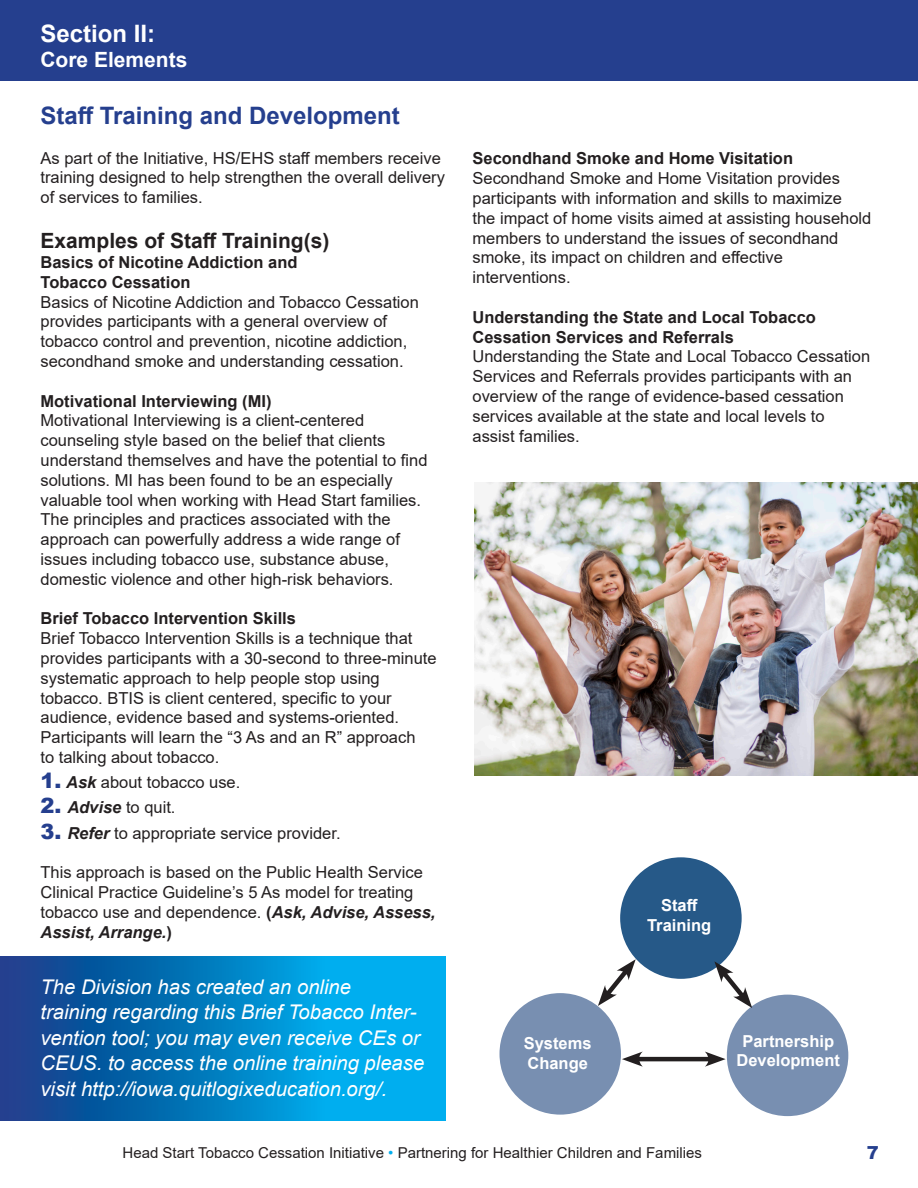
<style>
.page{position:relative;width:918px;height:1188px;background:#fff}
.page>*{position:absolute;margin:0;border:0;box-sizing:border-box;transform-origin:0 0}
.t1{font:700 24px "Arial";color:#253f8e}
.t2{font:700 24px "Arial";color:#fff}
.t3{font:700 21px "Arial";color:#231f20}
.t4{font:700 21px "Arial";color:#fff}
.t5{font:italic 20.25px/25.5px "Arial";color:#fff}
.t6{font:900 18px "Arial";color:#253f8e}
.t7{font:16.5px/19.8px "Arial";color:#231f20}
.t8{font:700 16.5px/19.8px "Arial";color:#231f20}
.t9{font:700 16.5px/19.8px "Arial";color:#fff;text-align:center}
.t10{font:15px "Arial";color:#231f20}
.s1{font-weight:900;font-size:21px;color:#253f8e}
.s2{font-weight:700;font-style:italic}
.s3{font-weight:700}
.s4{font-size:21px}
.s5{color:#00aeef}
</style>
<div class="page">
<div style="left:0;top:0;width:918px;height:81px;background:#253f8e"></div>
<svg style="left:0;top:957px;width:446px;height:163px;background:#047fc3"></svg>
<div style="left:620px;top:857px;width:122px;height:122px;background:#265988;border-radius:50%"></div>
<div style="left:500px;top:993px;width:121px;height:122px;background:#788fb1;border-radius:50%"></div>
<div style="left:727px;top:995px;width:121px;height:121px;background:#788fb1;border-radius:50%"></div>
<hr style="left:635px;top:1057px;width:78px;height:4px;background:#231f20">
<svg style="left:622px;top:1052px;width:21px;height:15px"></svg>
<svg style="left:705px;top:1052px;width:21px;height:15px"></svg>
<svg style="left:598px;top:959px;width:38px;height:47px"></svg>
<svg style="left:714px;top:961px;width:38px;height:47px"></svg>
<img style="left:474px;top:482px;width:444px;height:293px">
<h1 class="t2" style="left:40px;top:17px;width:116px">Section II:</h1>
<p class="t4" style="left:40px;top:45px;width:149px">Core Elements</p>
<h1 class="t1" style="left:40px;top:99px;width:361px">Staff Training and Development</h1>
<p class="t7" style="left:40px;top:148px;width:406px">As part of the Initiative, HS/EHS staff members receive training designed to help strengthen the overall delivery of services to families.</p>
<p class="t3" style="left:40px;top:226px;width:290px">Examples of Staff Training(s)</p>
<p class="t8" style="left:40px;top:252px;width:259px">Basics of Nicotine Addiction and<br>Tobacco Cessation</p>
<p class="t7" style="left:40px;top:292px;width:380px">Basics of Nicotine Addiction and Tobacco Cessation provides participants with a general overview of tobacco control and prevention, nicotine addiction, secondhand smoke and understanding cessation.</p>
<p class="t8" style="left:40px;top:391px;width:233px">Motivational Interviewing (MI)</p>
<p class="t7" style="left:40px;top:411px;width:389px">Motivational Interviewing is a client-centered counseling style based on the belief that clients understand themselves and have the potential to find solutions. MI has been found to be an especially valuable tool when working with Head Start families.<br>The principles and practices associated with the approach can powerfully address a wide range of issues including tobacco use, substance abuse, domestic violence and other high-risk behaviors.</p>
<p class="t8" style="left:40px;top:609px;width:257px">Brief Tobacco Intervention Skills</p>
<p class="t7" style="left:40px;top:628px;width:398px">Brief Tobacco Intervention Skills is a technique that provides participants with a 30-second to three-minute systematic approach to help people stop using tobacco. BTIS is client centered, specific to your audience, evidence based and systems-oriented.<br>Participants will learn the “3 As and an R” approach<br>to talking about tobacco.</p>
<p class="t7" style="left:40px;top:772px;width:201px"><span class="s1">1.</span> <span class="s2">Ask</span> about tobacco use.</p>
<p class="t7" style="left:40px;top:798px;width:137px"><span class="s1">2.</span> <span class="s2">Advise</span> to quit.</p>
<p class="t7" style="left:40px;top:823px;width:302px"><span class="s1">3.</span> <span class="s2">Refer</span> to appropriate service provider.</p>
<p class="t7" style="left:41px;top:862px;width:397px">This approach is based on the Public Health Service Clinical Practice Guideline’s 5 As model for treating tobacco use and dependence. <span class="s3">(</span><span class="s2">Ask, Advise, Assess, Assist, Arrange.</span><span class="s3">)</span></p>
<p class="t5" style="left:40px;top:974px;width:385px">The Division has created an online<br>training regarding this Brief Tobacco Inter&shy;vention tool; you may even receive CEs or CEUS. to access the online training please visit http://iowa.quitlogixeducation.org/<span class="s4">.</span></p>
<p class="t8" style="left:473px;top:149px;width:322px">Secondhand Smoke and Home Visitation</p>
<p class="t7" style="left:473px;top:168px;width:400px">Secondhand Smoke and Home Visitation provides participants with information and skills to maximize<br>the impact of home visits aimed at assisting household members to understand the issues of secondhand smoke, its impact on children and effective interventions.</p>
<p class="t8" style="left:473px;top:307px;width:345px">Understanding the State and Local Tobacco<br>Cessation Services and Referrals</p>
<p class="t7" style="left:473px;top:347px;width:399px">Understanding the State and Local Tobacco Cessation Services and Referrals provides participants with an overview of the range of evidence-based cessation services available at the state and local levels to assist families.</p>
<p class="t9" style="left:647px;top:896px;width:66px">Staff<br>Training</p>
<p class="t9" style="left:524px;top:1033px;width:69px;text-align:left">Systems<br>Change</p>
<p class="t9" style="left:736px;top:1031px;width:105px">Partnership<br>Development</p>
<p class="t10" style="left:123px;top:1143px;width:581px">Head Start Tobacco Cessation Initiative <span class="s5">•</span> Partnering for Healthier Children and Families</p>
<p class="t6" style="left:867px;top:1140px;width:14px">7</p>
</div>
